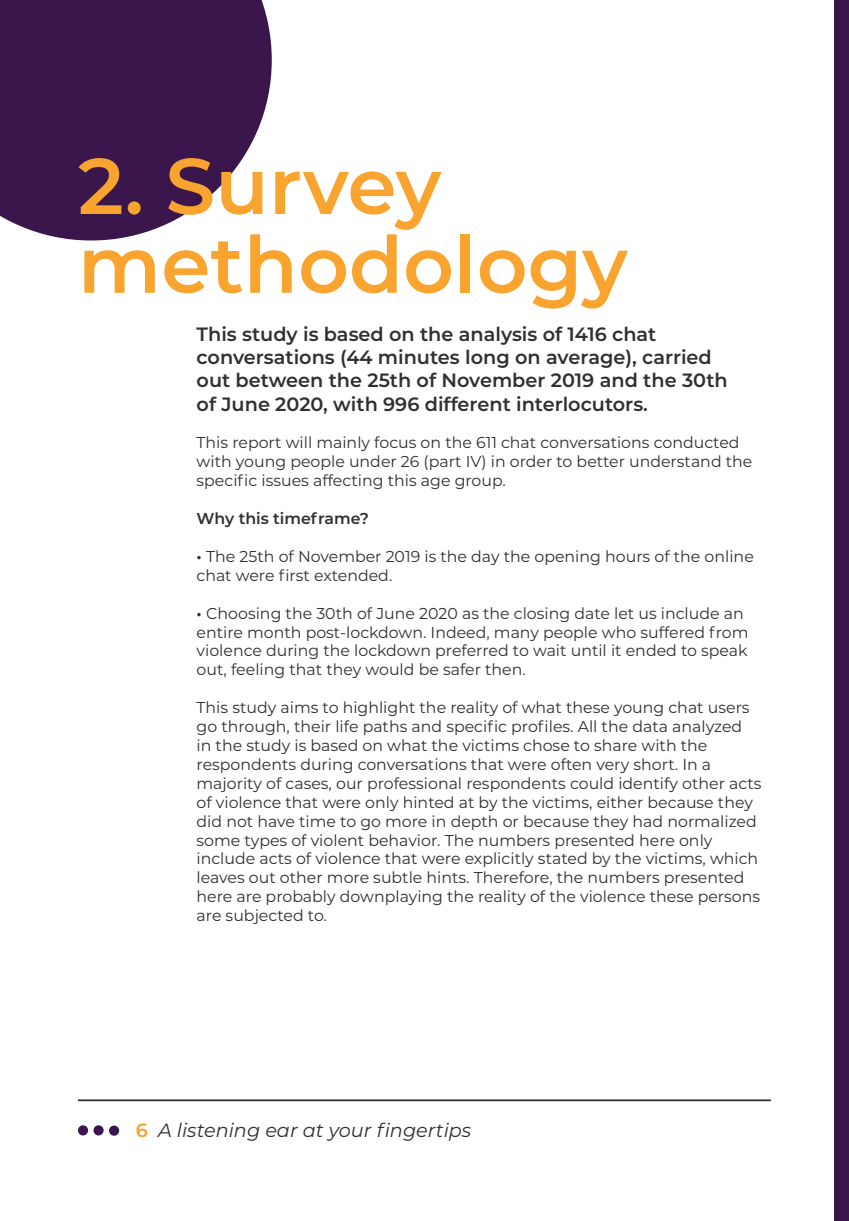
<style>
.page{position:relative;width:849px;height:1221px;background:#fff}
.page>*{position:absolute;margin:0;border:0;box-sizing:border-box;transform-origin:0 0}
.Semibold_Left{font:600 78.75px "Montserrat";color:#f9a42e}
.Left_11pt_Semibold{font:600 19.25px/23.1px "Montserrat";color:#312f30}
.t1{font:italic 19.25px "Montserrat";color:#312f30}
.Grey_Left__Reg{font:15.75px/18.9px "Montserrat";color:#312f30}
.Grey_Left__Reg-2{font:600 15.75px "Montserrat";color:#312f30}
.s1{font-weight:600}
.s2{font-weight:600;font-style:normal;color:#f9a42e}
</style>
<div class="page">
<svg style="left:0;top:0;width:272px;height:240px;background:#4e2d5f"></svg>
<div style="left:833px;top:0;width:15px;height:1220px;background:#3a164d"></div>
<div style="left:78px;top:1125px;width:10px;height:10px;background:#3a164d;border-radius:50%"></div>
<div style="left:93px;top:1125px;width:11px;height:10px;background:#3a164d;border-radius:50%"></div>
<div style="left:109px;top:1125px;width:10px;height:10px;background:#3a164d;border-radius:50%"></div>
<hr style="left:78px;top:1099px;width:692px;height:2px;background:#312f30">
<p class="Semibold_Left" style="left:78px;top:130px;width:365px">2. Survey</p>
<p class="Semibold_Left" style="left:78px;top:209px;width:551px">methodology</p>
<p class="Left_11pt_Semibold" style="left:196px;top:322px;width:516px">This study is based on the analysis of 1416 chat conversations (44 minutes long on average), carried</p>
<p class="Left_11pt_Semibold" style="left:196px;top:368px;width:532px">out between the 25th of November 2019 and the 30th</p>
<p class="Left_11pt_Semibold" style="left:196px;top:391px;width:452px">of June 2020, with 996 different interlocutors.</p>
<p class="Grey_Left__Reg" style="left:196px;top:433px;width:557px">This report will mainly focus on the 611 chat conversations conducted with young people under 26 (part IV) in order to better understand the specific issues affecting this age group.</p>
<p class="Grey_Left__Reg-2" style="left:196px;top:507px;width:174px">Why this timeframe?</p>
<p class="Grey_Left__Reg" style="left:196px;top:546px;width:558px"><span class="s1">•</span> The 25th of November 2019 is the day the opening hours of the online chat were first extended.</p>
<p class="Grey_Left__Reg" style="left:196px;top:603px;width:553px"><span class="s1">•</span> Choosing the 30th of June 2020 as the closing date let us include an entire month post-lockdown. Indeed, many people who suffered from violence during the lockdown preferred to wait until it ended to speak out, feeling that they would be safer then.</p>
<p class="Grey_Left__Reg" style="left:196px;top:697px;width:566px">This study aims to highlight the reality of what these young chat users go through, their life paths and specific profiles. All the data analyzed<br>in the study is based on what the victims chose to share with the respondents during conversations that were often very short. In a majority of cases, our professional respondents could identify other acts of violence that were only hinted at by the victims, either because they did not have time to go more in depth or because they had normalized some types of violent behavior. The numbers presented here only include acts of violence that were explicitly stated by the victims, which leaves out other more subtle hints. Therefore, the numbers presented here are probably downplaying the reality of the violence these persons are subjected to.</p>
<p class="t1" style="left:136px;top:1116px;width:337px"><span class="s2">6</span> A listening ear at your fingertips</p>
</div>
